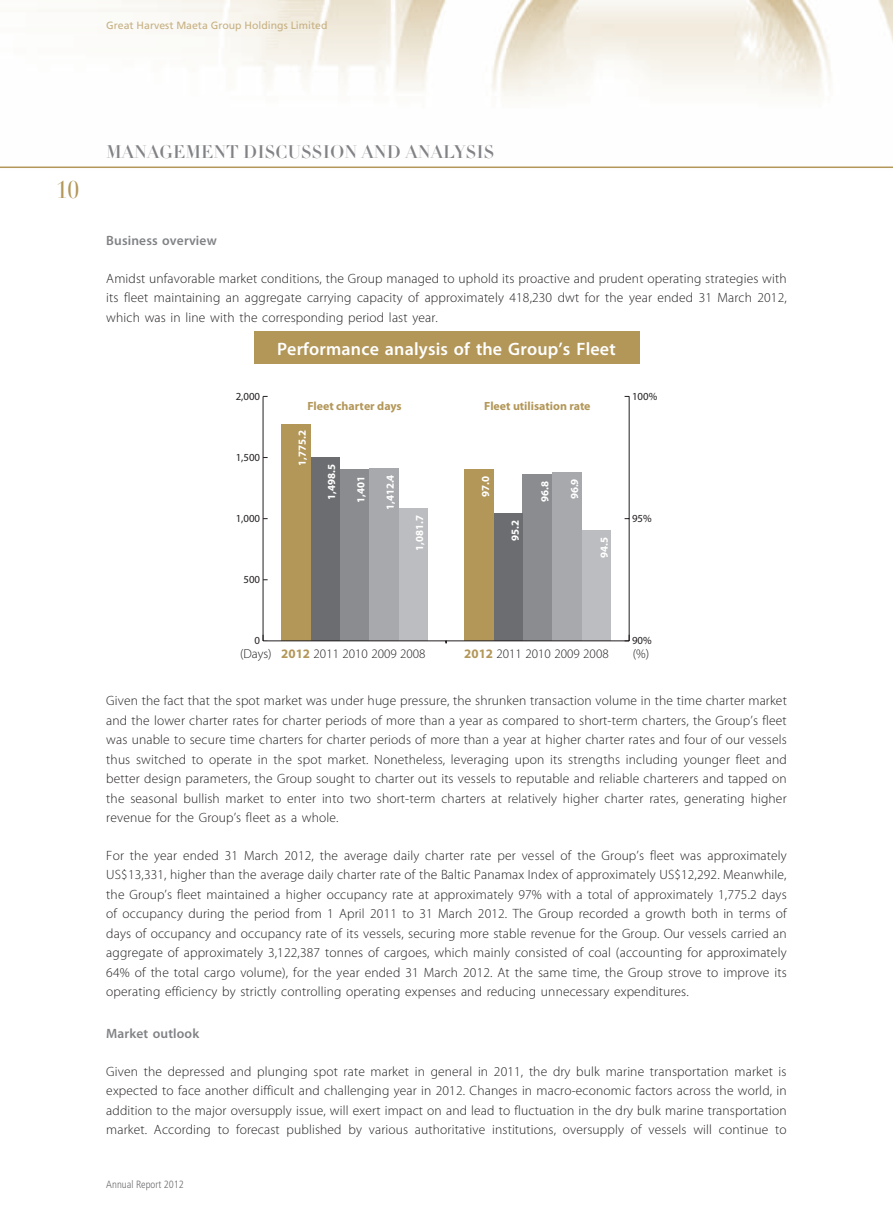
<style>
.page{position:relative;width:893px;height:1212px;background:#fff}
.page>*{position:absolute;margin:0;border:0;box-sizing:border-box;transform-origin:0 0}
.t1{font:24px "Didot LT Std Headline";color:#b39759}
.t2{font:600 18px "Myriad Pro";letter-spacing:.01em;color:#fff}
.t3{font:18px "Didot LT Std Headline";color:#808285}
._11_P0{font:300 13.5px/19.5px "Myriad Pro";letter-spacing:.01em;color:#231f20;text-align:justify}
._04___H2{font:600 13.5px "Myriad Pro";letter-spacing:.01em;color:#808285}
.t4{font:300 13.05px "Myriad Pro";color:#231f20}
.t5{font:700 11.85px "Myriad Pro";color:#b39759}
.t6{font:700 10.8px "Myriad Pro";color:#fff}
.t7{font:10.8px "Myriad Pro";color:#231f20}
.t8{font:10.5px "Frutiger LT Std";color:#c6b081}
.t9{font:300 condensed 10.5px "Frutiger LT Std";color:#6c6d70}
.s1{font-weight:700;color:#b39759}
</style>
<div class="page">
<img style="left:38px;top:0;width:855px;height:96px">
<hr style="left:0;top:166px;width:893px;height:2px;background:#b39759">
<div style="left:254px;top:332px;width:385px;height:32px;background:#b39759"></div>
<hr style="left:263px;top:396px;width:1px;height:245px;background:#231f20">
<hr style="left:629px;top:396px;width:1px;height:245px;background:#231f20">
<div style="left:398px;top:508px;width:30px;height:133px;background:#bcbdc0"></div>
<div style="left:369px;top:468px;width:29px;height:173px;background:#a8a9ad"></div>
<div style="left:340px;top:469px;width:29px;height:172px;background:#8a8c8f"></div>
<div style="left:310px;top:458px;width:30px;height:183px;background:#6c6d70"></div>
<div style="left:281px;top:424px;width:29px;height:217px;background:#b39759"></div>
<div style="left:581px;top:531px;width:30px;height:110px;background:#bcbdc0"></div>
<div style="left:552px;top:472px;width:29px;height:169px;background:#a8a9ad"></div>
<div style="left:523px;top:474px;width:29px;height:167px;background:#8a8c8f"></div>
<div style="left:494px;top:514px;width:29px;height:127px;background:#6c6d70"></div>
<div style="left:464px;top:470px;width:30px;height:171px;background:#b39759"></div>
<hr style="left:263px;top:641px;width:183px;height:1px;background:#231f20">
<hr style="left:446px;top:641px;width:183px;height:1px;background:#231f20">
<svg style="left:625px;top:635px;width:5px;height:7px"></svg>
<p class="t8" style="left:106px;top:19px;width:223px">Great Harvest Maeta Group Holdings Limited</p>
<p class="t1" style="left:56px;top:175px;width:25px">10</p>
<p class="t3" style="left:106px;top:140px;width:390px">MANAGEMENT DISCUSSION AND ANALYSIS</p>
<p class="_04___H2" style="left:106px;top:232px;width:112px">Business overview</p>
<p class="_11_P0" style="left:106px;top:269px;width:682px">Amidst unfavorable market conditions, the Group managed to uphold its proactive and prudent operating strategies with its fleet maintaining an aggregate carrying capacity of approximately 418,230 dwt for the year ended 31 March 2012, which was in line with the corresponding period last year.</p>
<p class="t2" style="left:277px;top:338px;width:340px">Performance analysis of the Group’s Fleet</p>
<p class="t7" style="left:236px;top:389px;width:26px">2,000</p>
<p class="t7" style="left:236px;top:450px;width:26px">1,500</p>
<p class="t7" style="left:236px;top:512px;width:26px">1,000</p>
<p class="t7" style="left:244px;top:573px;width:18px">500</p>
<p class="t7" style="left:255px;top:634px;width:7px">0</p>
<p class="t5" style="left:307px;top:399px;width:96px">Fleet charter days</p>
<p class="t5" style="left:484px;top:399px;width:108px">Fleet utilisation rate</p>
<p class="t6" style="left:295px;top:466px;width:37px;rotate:-90deg">1,775.2</p>
<p class="t6" style="left:324px;top:500px;width:37px;rotate:-90deg">1,498.5</p>
<p class="t6" style="left:354px;top:503px;width:28px;rotate:-90deg">1,401</p>
<p class="t6" style="left:383px;top:510px;width:37px;rotate:-90deg">1,412.4</p>
<p class="t6" style="left:413px;top:551px;width:37px;rotate:-90deg">1,081.7</p>
<p class="t6" style="left:479px;top:497px;width:22px;rotate:-90deg">97.0</p>
<p class="t6" style="left:508px;top:541px;width:22px;rotate:-90deg">95.2</p>
<p class="t6" style="left:538px;top:502px;width:22px;rotate:-90deg">96.8</p>
<p class="t6" style="left:568px;top:499px;width:22px;rotate:-90deg">96.9</p>
<p class="t6" style="left:597px;top:558px;width:22px;rotate:-90deg">94.5</p>
<p class="t4" style="left:240px;top:647px;width:187px">(Days) <span class="s1">2012</span> 2011 2010 2009 2008</p>
<p class="t4" style="left:464px;top:647px;width:146px"><span class="s1">2012</span> 2011 2010 2009 2008</p>
<p class="t7" style="left:632px;top:389px;width:27px">100%</p>
<p class="t7" style="left:632px;top:511px;width:21px">95%</p>
<p class="t7" style="left:632px;top:634px;width:21px">90%</p>
<p class="t4" style="left:633px;top:647px;width:18px">(%)</p>
<p class="_11_P0" style="left:106px;top:691px;width:682px">Given the fact that the spot market was under huge pressure, the shrunken transaction volume in the time charter market and the lower charter rates for charter periods of more than a year as compared to short-term charters, the Group’s fleet was unable to secure time charters for charter periods of more than a year at higher charter rates and four of our vessels thus switched to operate in the spot market. Nonetheless, leveraging upon its strengths including younger fleet and better design parameters, the Group sought to charter out its vessels to reputable and reliable charterers and tapped on the seasonal bullish market to enter into two short-term charters at relatively higher charter rates, generating higher revenue for the Group’s fleet as a whole.</p>
<p class="_11_P0" style="left:106px;top:846px;width:682px">For the year ended 31 March 2012, the average daily charter rate per vessel of the Group’s fleet was approximately US$13,331, higher than the average daily charter rate of the Baltic Panamax Index of approximately US$12,292. Meanwhile, the Group’s fleet maintained a higher occupancy rate at approximately 97% with a total of approximately 1,775.2 days of occupancy during the period from 1 April 2011 to 31 March 2012. The Group recorded a growth both in terms of days of occupancy and occupancy rate of its vessels, securing more stable revenue for the Group. Our vessels carried an aggregate of approximately 3,122,387 tonnes of cargoes, which mainly consisted of coal (accounting for approximately 64% of the total cargo volume), for the year ended 31 March 2012. At the same time, the Group strove to improve its operating efficiency by strictly controlling operating expenses and reducing unnecessary expenditures.</p>
<p class="_04___H2" style="left:106px;top:1025px;width:94px">Market outlook</p>
<p class="_11_P0" style="left:106px;top:1062px;width:682px">Given the depressed and plunging spot rate market in general in 2011, the dry bulk marine transportation market is expected to face another difficult and challenging year in 2012. Changes in macro-economic factors across the world, in addition to the major oversupply issue, will exert impact on and lead to fluctuation in the dry bulk marine transportation market. According to forecast published by various authoritative institutions, oversupply of vessels will continue to</p>
<p class="t9" style="left:106px;top:1178px;width:79px">Annual Report 2012</p>
</div>
